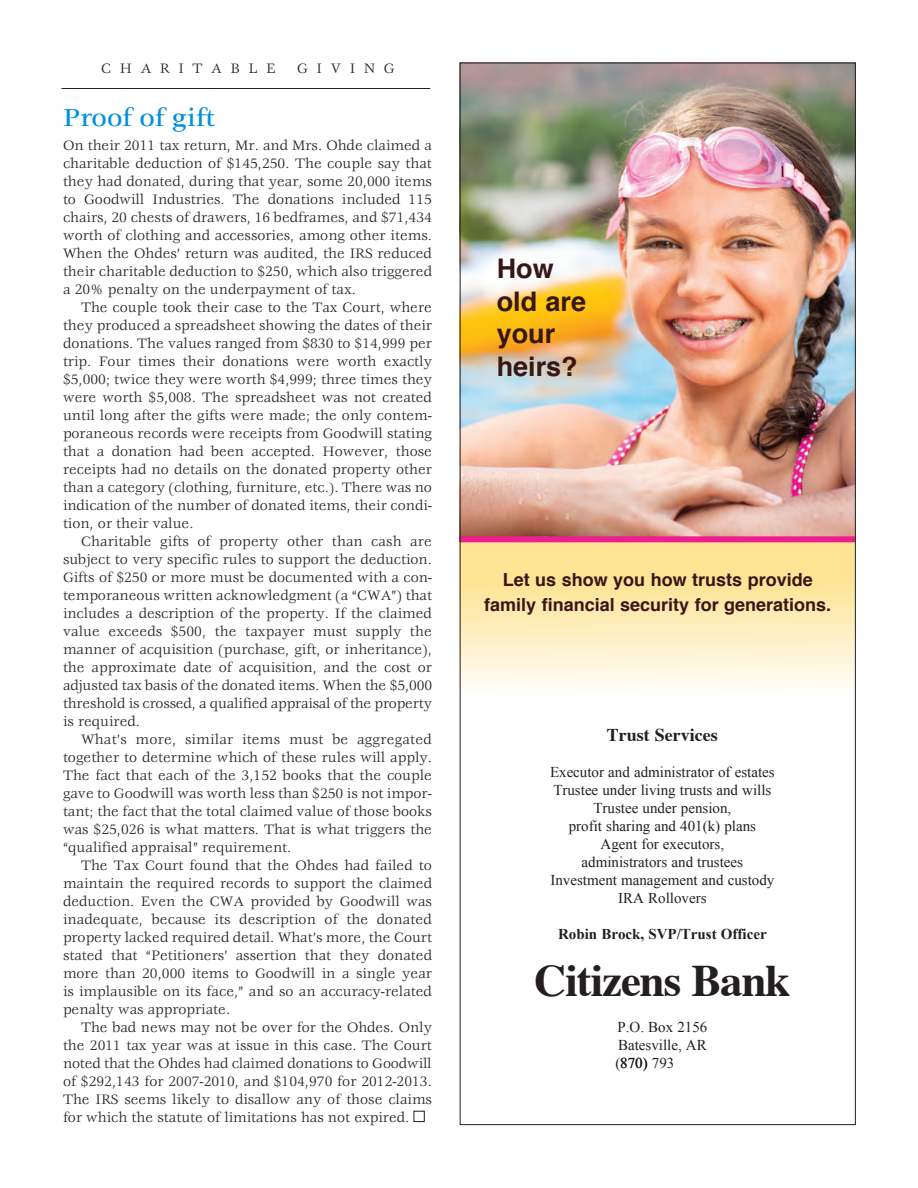
<style>
.page{position:relative;width:918px;height:1188px;background:#fff}
.page>*{position:absolute;margin:0;border:0;box-sizing:border-box;transform-origin:0 0}
.t1{font:700 45px "Times";letter-spacing:-.025em;color:#231f20}
.t2{font:700 27px/32.4px "Helvetica";color:#371716}
.p_4_headlines{font:500 27px "Veljovic";color:#008fde}
.t3{font:700 18px/25.5px "Helvetica";color:#371716;text-align:center}
.t4{font:700 18px "Times";color:#231f20}
.Body{font:15px/18px "Veljovic";color:#231f20;text-align:justify}
.Body_no_indent{font:15px/18px "Veljovic";color:#231f20;text-align:justify}
.t5{font:15px/18px "Times New Roman";color:#231f20;text-align:center}
.t6{font:700 15px "Times New Roman";color:#231f20}
.Page_4_Banner_text{font:15px "Veljovic";letter-spacing:.58em;color:#231f20}
</style>
<div class="page">
<svg style="left:462px;top:542px;width:392px;height:147px;background:#fdecb7"></svg>
<hr style="left:62px;top:88px;width:368px;height:1px;background:#231f20">
<div style="left:414px;top:1111px;width:11px;height:11px;border:1px solid #231f20"></div>
<img style="left:462px;top:65px;width:392px;height:471px">
<div style="left:460px;top:536px;width:395px;height:6px;background:#ed1e91"></div>
<p class="Page_4_Banner_text" style="left:101px;top:61px;width:176px">CHARITABLE</p>
<p class="Page_4_Banner_text" style="left:297px;top:61px;width:99px">GIVING</p>
<p class="p_4_headlines" style="left:63px;top:103px;width:154px">Proof of gift</p>
<p class="Body_no_indent" style="left:63px;top:137px;width:371px">On their 2011 tax return, Mr. and Mrs. Ohde claimed a charitable deduction of $145,250. The couple say that they had donated, during that year, some 20,000 items to Goodwill Industries. The donations included 115 chairs, 20 chests of drawers, 16 bedframes, and $71,434 worth of clothing and accessories, among other items.<br>When the Ohdes’ return was audited, the IRS reduced their charitable deduction to $250, which also triggered a 20% penalty on the underpayment of tax.</p>
<p class="Body" style="left:63px;top:299px;width:371px;text-indent:18px">The couple took their case to the Tax Court, where they produced a spreadsheet showing the dates of their donations. The values ranged from $830 to $14,999 per trip. Four times their donations were worth exactly $5,000; twice they were worth $4,999; three times they were worth $5,008. The spreadsheet was not created until long after the gifts were made; the only contem&shy;poraneous records were receipts from Goodwill stating that a donation had been accepted. However, those receipts had no details on the donated property other than a category (clothing, furniture, etc.). There was no indication of the number of donated items, their condi&shy;tion, or their value.</p>
<p class="Body" style="left:63px;top:533px;width:371px;text-indent:18px">Charitable gifts of property other than cash are subject to very specific rules to support the deduction.<br>Gifts of $250 or more must be documented with a con&shy;temporaneous written acknowledgment (a “CWA”) that includes a description of the property. If the claimed value exceeds $500, the taxpayer must supply the manner of acquisition (purchase, gift, or inheritance), the approximate date of acquisition, and the cost or adjusted tax basis of the donated items. When the $5,000 threshold is crossed, a qualified appraisal of the property is required.</p>
<p class="Body" style="left:63px;top:731px;width:371px;text-indent:18px">What’s more, similar items must be aggregated together to determine which of these rules will apply.<br>The fact that each of the 3,152 books that the couple gave to Goodwill was worth less than $250 is not impor&shy;tant; the fact that the total claimed value of those books was $25,026 is what matters. That is what triggers the “qualified appraisal” requirement.</p>
<p class="Body" style="left:63px;top:857px;width:371px;text-indent:18px">The Tax Court found that the Ohdes had failed to maintain the required records to support the claimed deduction. Even the CWA provided by Goodwill was inadequate, because its description of the donated property lacked required detail. What’s more, the Court stated that “Petitioners’ assertion that they donated more than 20,000 items to Goodwill in a single year is implausible on its face,” and so an accuracy-related penalty was appropriate.</p>
<p class="Body" style="left:63px;top:1019px;width:371px;text-indent:18px">The bad news may not be over for the Ohdes. Only the 2011 tax year was at issue in this case. The Court noted that the Ohdes had claimed donations to Goodwill of $292,143 for 2007-2010, and $104,970 for 2012-2013.<br>The IRS seems likely to disallow any of those claims for which the statute of limitations has not expired.</p>
<p class="t2" style="left:497px;top:253px;width:91px">How old are your heirs?</p>
<p class="t3" style="left:484px;top:567px;width:349px">Let us show you how trusts provide family financial security for generations.</p>
<p class="t4" style="left:607px;top:718px;width:112px">Trust Services</p>
<p class="t5" style="left:550px;top:763px;width:226px">Executor and administrator of estates<br>Trustee under living trusts and wills<br>Trustee under pension,<br>profit sharing and 401(k) plans<br>Agent for executors,<br>administrators and trustees<br>Investment management and custody<br>IRA Rollovers</p>
<p class="t6" style="left:558px;top:924px;width:210px">Robin Brock, SVP/Trust Officer</p>
<h1 class="t1" style="left:534px;top:938px;width:258px">Citizens Bank</h1>
<p class="t5" style="left:615px;top:1018px;width:94px;text-align:justify">P.O. Box 2156<br>Batesville, AR (870) 793</p>
</div>
